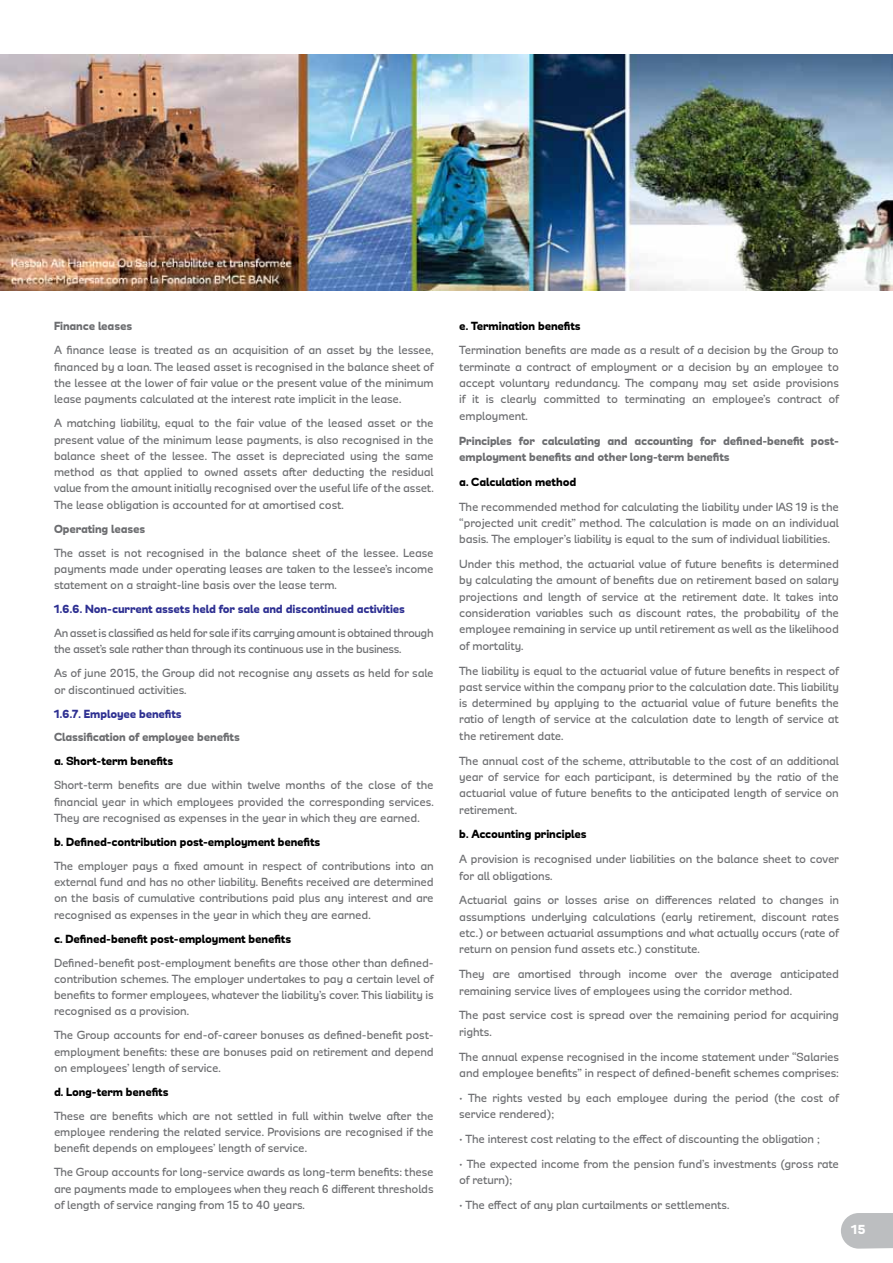
<style>
.page{position:relative;width:893px;height:1263px;background:#fff}
.page>*{position:absolute;margin:0;border:0;box-sizing:border-box;transform-origin:0 0}
.t1{font:900 15px "Modernica";color:#fff}
.t2{font:500 13.5px/16.4px "Modernica";letter-spacing:-.015em;color:#6d6e71;text-align:justify}
.t3{font:900 13.5px "Modernica";letter-spacing:-.01em;color:#000}
.t4{font:900 13.5px/16.4px "Modernica";letter-spacing:-.01em;color:#6d6e71}
.t5{font:900 13.5px "Modernica";letter-spacing:-.01em;color:#2e3092}
</style>
<div class="page">
<img style="left:0;top:54px;width:893px;height:236px">
<svg style="left:841px;top:1213px;width:52px;height:35px;background:#c0c2c4"></svg>
<p class="t4" style="left:54px;top:318px;width:80px">Finance leases</p>
<p class="t2" style="left:54px;top:343px;width:381px">A finance lease is treated as an acquisition of an asset by the lessee, financed by a loan. The leased asset is recognised in the balance sheet of the lessee at the lower of fair value or the present value of the minimum lease payments calculated at the interest rate implicit in the lease.</p>
<p class="t2" style="left:54px;top:415px;width:381px">A matching liability, equal to the fair value of the leased asset or the present value of the minimum lease payments, is also recognised in the balance sheet of the lessee. The asset is depreciated using the same method as that applied to owned assets after deducting the residual value from the amount initially recognised over the useful life of the asset.<br>The lease obligation is accounted for at amortised cost.</p>
<p class="t4" style="left:54px;top:521px;width:93px">Operating leases</p>
<p class="t2" style="left:54px;top:545px;width:381px">The asset is not recognised in the balance sheet of the lessee. Lease payments made under operating leases are taken to the lessee’s income statement on a straight-line basis over the lease term.</p>
<p class="t5" style="left:54px;top:603px;width:352px">1.6.6. Non-current assets held for sale and discontinued activities</p>
<p class="t2" style="left:54px;top:625px;width:381px">An asset is classified as held for sale if its carrying amount is obtained through the asset’s sale rather than through its continuous use in the business.</p>
<p class="t2" style="left:54px;top:665px;width:381px">As of june 2015, the Group did not recognise any assets as held for sale or discontinued activities.</p>
<p class="t5" style="left:54px;top:707px;width:129px">1.6.7. Employee benefits</p>
<p class="t4" style="left:54px;top:730px;width:187px">Classification of employee benefits</p>
<p class="t3" style="left:54px;top:755px;width:121px">a. Short-term benefits</p>
<p class="t2" style="left:54px;top:777px;width:381px">Short-term benefits are due within twelve months of the close of the financial year in which employees provided the corresponding services.<br>They are recognised as expenses in the year in which they are earned.</p>
<p class="t3" style="left:54px;top:835px;width:268px">b. Defined-contribution post-employment benefits</p>
<p class="t2" style="left:54px;top:858px;width:381px">The employer pays a fixed amount in respect of contributions into an external fund and has no other liability. Benefits received are determined on the basis of cumulative contributions paid plus any interest and are recognised as expenses in the year in which they are earned.</p>
<p class="t3" style="left:54px;top:932px;width:239px">c. Defined-benefit post-employment benefits</p>
<p class="t2" style="left:54px;top:955px;width:381px">Defined-benefit post-employment benefits are those other than defined&shy;contribution schemes. The employer undertakes to pay a certain level of benefits to former employees, whatever the liability’s cover. This liability is recognised as a provision.</p>
<p class="t2" style="left:54px;top:1027px;width:381px">The Group accounts for end-of-career bonuses as defined-benefit post&shy;employment benefits: these are bonuses paid on retirement and depend on employees’ length of service.</p>
<p class="t3" style="left:54px;top:1085px;width:116px">d. Long-term benefits</p>
<p class="t2" style="left:54px;top:1108px;width:381px">These are benefits which are not settled in full within twelve after the employee rendering the related service. Provisions are recognised if the benefit depends on employees’ length of service.</p>
<p class="t2" style="left:54px;top:1164px;width:381px">The Group accounts for long-service awards as long-term benefits: these are payments made to employees when they reach 6 different thresholds of length of service ranging from 15 to 40 years.</p>
<p class="t3" style="left:459px;top:319px;width:123px">e. Termination benefits</p>
<p class="t2" style="left:459px;top:343px;width:381px">Termination benefits are made as a result of a decision by the Group to terminate a contract of employment or a decision by an employee to accept voluntary redundancy. The company may set aside provisions if it is clearly committed to terminating an employee’s contract of employment.</p>
<p class="t4" style="left:459px;top:433px;width:381px">Principles for calculating and accounting for defined-benefit post&shy;employment benefits and other long-term benefits</p>
<p class="t3" style="left:459px;top:475px;width:119px">a. Calculation method</p>
<p class="t2" style="left:459px;top:499px;width:381px">The recommended method for calculating the liability under IAS 19 is the “projected unit credit” method. The calculation is made on an individual basis. The employer’s liability is equal to the sum of individual liabilities.</p>
<p class="t2" style="left:459px;top:556px;width:381px">Under this method, the actuarial value of future benefits is determined by calculating the amount of benefits due on retirement based on salary projections and length of service at the retirement date. It takes into consideration variables such as discount rates, the probability of the employee remaining in service up until retirement as well as the likelihood of mortality.</p>
<p class="t2" style="left:459px;top:663px;width:381px">The liability is equal to the actuarial value of future benefits in respect of past service within the company prior to the calculation date. This liability is determined by applying to the actuarial value of future benefits the ratio of length of service at the calculation date to length of service at the retirement date.</p>
<p class="t2" style="left:459px;top:753px;width:381px">The annual cost of the scheme, attributable to the cost of an additional year of service for each participant, is determined by the ratio of the actuarial value of future benefits to the anticipated length of service on retirement.</p>
<p class="t3" style="left:459px;top:828px;width:129px">b. Accounting principles</p>
<p class="t2" style="left:459px;top:851px;width:381px">A provision is recognised under liabilities on the balance sheet to cover for all obligations.</p>
<p class="t2" style="left:459px;top:892px;width:381px">Actuarial gains or losses arise on differences related to changes in assumptions underlying calculations (early retirement, discount rates etc.) or between actuarial assumptions and what actually occurs (rate of return on pension fund assets etc.) constitute.</p>
<p class="t2" style="left:459px;top:966px;width:381px">They are amortised through income over the average anticipated remaining service lives of employees using the corridor method.</p>
<p class="t2" style="left:459px;top:1007px;width:381px">The past service cost is spread over the remaining period for acquiring rights.</p>
<p class="t2" style="left:459px;top:1049px;width:381px">The annual expense recognised in the income statement under “Salaries and employee benefits” in respect of defined-benefit schemes comprises:</p>
<p class="t2" style="left:459px;top:1090px;width:381px">• The rights vested by each employee during the period (the cost of service rendered);</p>
<p class="t2" style="left:459px;top:1131px;width:362px">• The interest cost relating to the effect of discounting the obligation ;</p>
<p class="t2" style="left:459px;top:1156px;width:381px">• The expected income from the pension fund’s investments (gross rate of return);</p>
<p class="t2" style="left:459px;top:1197px;width:272px">• The effect of any plan curtailments or settlements.</p>
<p class="t1" style="left:851px;top:1223px;width:16px">15</p>
</div>
